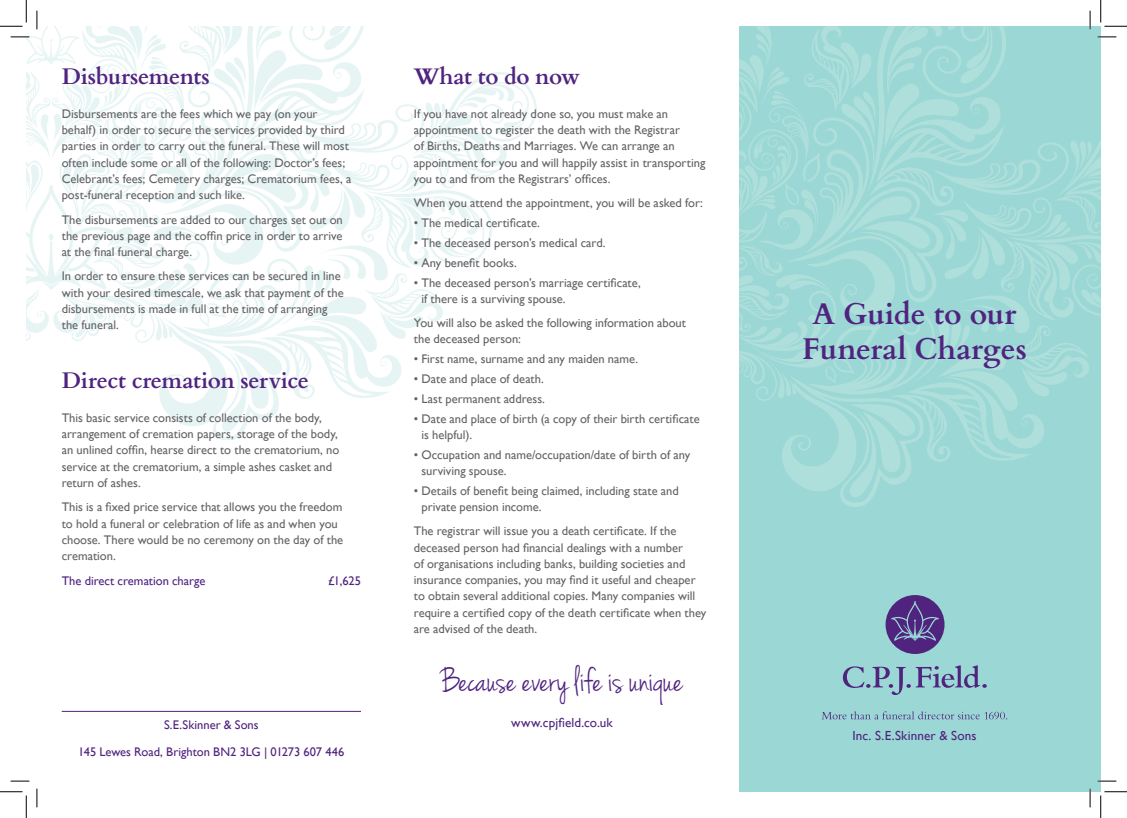
<style>
.page{position:relative;width:1127px;height:818px;background:#fff}
.page>*{position:absolute;margin:0;border:0;box-sizing:border-box;transform-origin:0 0}
.t1{font:37.5px "Jenna Sue";color:#50237f}
.t2{font:700 30px/35px "Cardo";letter-spacing:-.005em;color:#50237f;text-align:center}
.t3{font:700 22.5px "Cardo";letter-spacing:-.015em;color:#50237f}
.t4{font:13.12px "Gill Sans";letter-spacing:.01em;color:#50237f}
.body{font:12.5px/16.2px "Gill Sans";color:#636366}
.subhead{font:12.5px "Gill Sans";color:#50237f}
</style>
<div class="page">
<svg style="left:26px;top:26px;width:511px;height:414px"></svg>
<div style="left:738px;top:26px;width:362px;height:766px;background:#9bd7d4"></div>
<svg style="left:738px;top:26px;width:362px;height:481px"></svg>
<svg style="left:885px;top:595px;width:59px;height:59px"></svg>
<svg style="left:842px;top:665px;width:144px;height:30px"></svg>
<svg style="left:822px;top:711px;width:183px;height:8px"></svg>
<hr style="left:62px;top:711px;width:299px;height:1px;background:#50237f">
<svg style="left:11px;top:36px;width:18px;height:2px"></svg>
<svg style="left:1097px;top:36px;width:18px;height:2px"></svg>
<svg style="left:11px;top:780px;width:18px;height:2px"></svg>
<svg style="left:1097px;top:780px;width:18px;height:2px"></svg>
<svg style="left:36px;top:11px;width:2px;height:18px"></svg>
<svg style="left:36px;top:788px;width:2px;height:19px"></svg>
<svg style="left:1088px;top:11px;width:2px;height:18px"></svg>
<svg style="left:1089px;top:788px;width:1px;height:19px"></svg>
<svg style="left:0;top:0;width:27px;height:27px"></svg>
<svg style="left:0;top:791px;width:27px;height:27px"></svg>
<svg style="left:1100px;top:0;width:26px;height:27px"></svg>
<svg style="left:1100px;top:791px;width:26px;height:27px"></svg>
<p class="t3" style="left:62px;top:58px;width:150px">Disbursements</p>
<p class="body" style="left:62px;top:106px;width:291px">Disbursements are the fees which we pay (on your behalf) in order to secure the services provided by third parties in order to carry out the funeral. These will most often include some or all of the following: Doctor’s fees; Celebrant’s fees; Cemetery charges; Crematorium fees, a post-funeral reception and such like.</p>
<p class="body" style="left:62px;top:211px;width:282px;text-align:justify">The disbursements are added to our charges set out on the previous page and the coffin price in order to arrive at the final funeral charge.</p>
<p class="body" style="left:62px;top:268px;width:283px">In order to ensure these services can be secured in line with your desired timescale, we ask that payment of the disbursements is made in full at the time of arranging the funeral.</p>
<p class="t3" style="left:62px;top:362px;width:249px">Direct cremation service</p>
<p class="body" style="left:62px;top:410px;width:279px">This basic service consists of collection of the body, arrangement of cremation papers, storage of the body, an unlined coffin, hearse direct to the crematorium, no service at the crematorium, a simple ashes casket and return of ashes.</p>
<p class="body" style="left:62px;top:499px;width:283px">This is a fixed price service that allows you the freedom to hold a funeral or celebration of life as and when you choose. There would be no ceremony on the day of the cremation.</p>
<p class="subhead" style="left:62px;top:573px;width:145px">The direct cremation charge</p>
<p class="subhead" style="left:328px;top:573px;width:34px">£1,625</p>
<p class="subhead" style="left:164px;top:718px;width:96px">S.E.Skinner &amp; Sons</p>
<p class="subhead" style="left:78px;top:745px;width:267px">145 Lewes Road, Brighton BN2 3LG | 01273 607 446</p>
<p class="t3" style="left:414px;top:58px;width:168px">What to do now</p>
<p class="body" style="left:414px;top:106px;width:293px">If you have not already done so, you must make an appointment to register the death with the Registrar<br>of Births, Deaths and Marriages. We can arrange an appointment for you and will happily assist in transporting you to and from the Registrars’ offices.</p>
<p class="body" style="left:414px;top:195px;width:290px">When you attend the appointment, you will be asked for:</p>
<p class="body" style="left:414px;top:215px;width:127px">• The medical certificate.</p>
<p class="body" style="left:414px;top:235px;width:193px">• The deceased person’s medical card.</p>
<p class="body" style="left:414px;top:255px;width:104px">• Any benefit books.</p>
<p class="body" style="left:421px;top:274px;width:221px;text-indent:-8px">• The deceased person’s marriage certificate, if there is a surviving spouse.</p>
<p class="body" style="left:414px;top:315px;width:274px">You will also be asked the following information about the deceased person:</p>
<p class="body" style="left:414px;top:351px;width:226px">• First name, surname and any maiden name.</p>
<p class="body" style="left:414px;top:371px;width:132px">• Date and place of death.</p>
<p class="body" style="left:414px;top:391px;width:133px">• Last permanent address.</p>
<p class="body" style="left:421px;top:410px;width:279px;text-indent:-8px">• Date and place of birth (a copy of their birth certificate is helpful).</p>
<p class="body" style="left:421px;top:446px;width:270px;text-indent:-8px">• Occupation and name/occupation/date of birth of any surviving spouse.</p>
<p class="body" style="left:421px;top:483px;width:259px;text-indent:-8px">• Details of benefit being claimed, including state and private pension income.</p>
<p class="body" style="left:414px;top:523px;width:294px">The registrar will issue you a death certificate. If the deceased person had financial dealings with a number<br>of organisations including banks, building societies and insurance companies, you may find it useful and cheaper to obtain several additional copies. Many companies will require a certified copy of the death certificate when they are advised of the death.</p>
<p class="t1" style="left:441px;top:658px;width:243px">Because every life is unique</p>
<p class="t4" style="left:511px;top:715px;width:103px">www.cpjfield.co.uk</p>
<p class="t2" style="left:802px;top:294px;width:226px">A Guide to our<br>Funeral Charges</p>
<p class="t4" style="left:852px;top:728px;width:125px">Inc. S.E.Skinner &amp; Sons</p>
</div>
